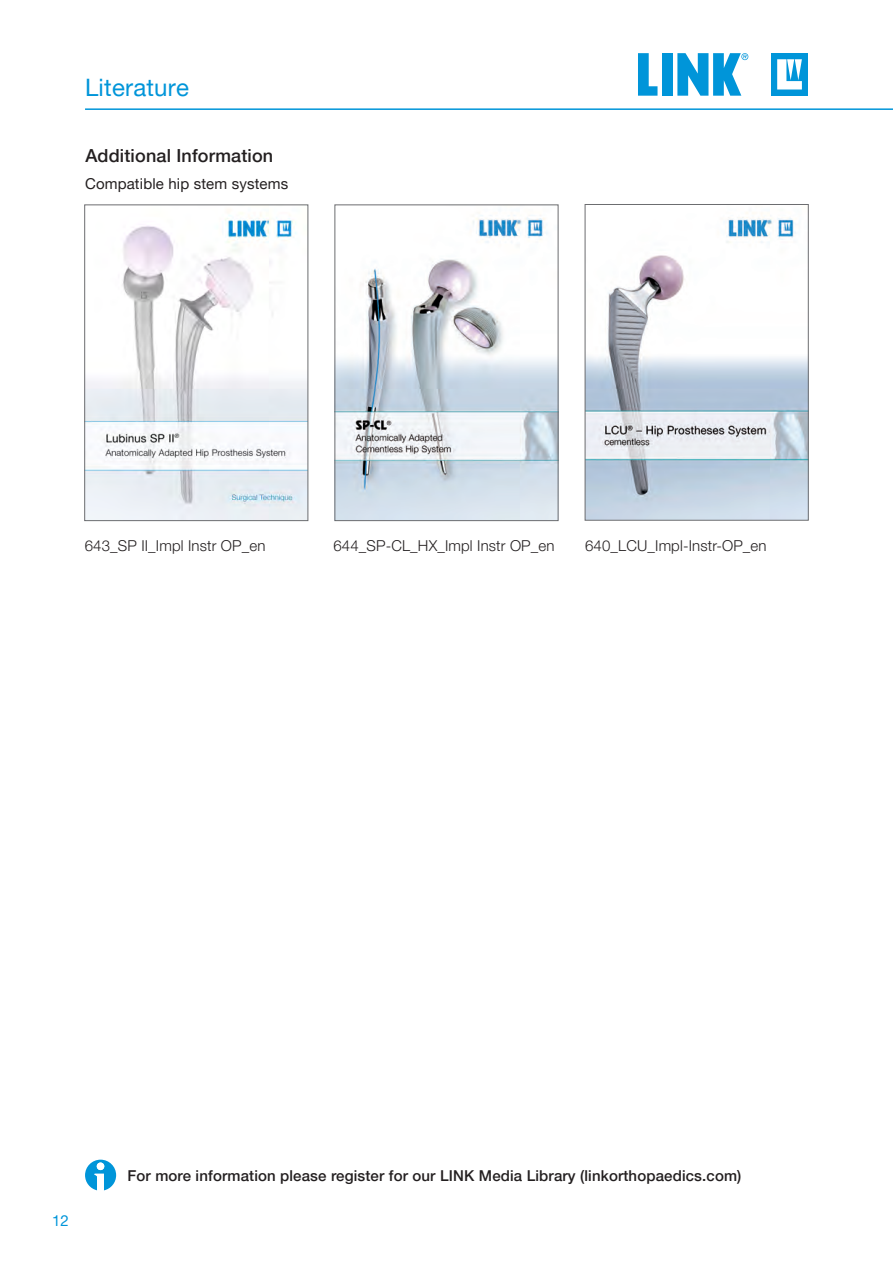
<style>
.page{position:relative;width:893px;height:1263px;background:#fff}
.page>*{position:absolute;margin:0;border:0;box-sizing:border-box;transform-origin:0 0}
.t1{font:24px "Helvetica Neue LT Pro";letter-spacing:.01em;color:#0095d9}
.text_headline{font:500 18px "Helvetica Neue LT Pro";letter-spacing:.01em;color:#231f20}
.continuous_text{font:500 15px "Helvetica Neue LT Pro";letter-spacing:.01em;color:#231f20}
.continuous_text-2{font:300 15px "Helvetica Neue LT Pro";letter-spacing:.01em;color:#231f20}
.continuous_text-3{font:15px "Helvetica Neue LT Pro";letter-spacing:.01em;color:#231f20}
.t2{font:15px "Helvetica Neue LT Pro";color:#0095d9}
</style>
<div class="page">
<div style="left:771px;top:53px;width:37px;height:43px;background:#0095d9"></div>
<svg style="left:777px;top:59px;width:25px;height:31px"></svg>
<svg style="left:638px;top:53px;width:19px;height:43px"></svg>
<div style="left:662px;top:53px;width:11px;height:43px;background:#0095d9"></div>
<svg style="left:677px;top:53px;width:71px;height:43px"></svg>
<hr style="left:85px;top:108px;width:808px;height:2px;background:#0095d9">
<img style="left:86px;top:210px;width:220px;height:309px">
<div style="left:84px;top:204px;width:224px;height:317px;border:1px solid #6c6d70"></div>
<img style="left:336px;top:215px;width:220px;height:304px">
<div style="left:334px;top:204px;width:224px;height:317px;border:1px solid #6c6d70"></div>
<img style="left:587px;top:212px;width:220px;height:307px">
<div style="left:585px;top:204px;width:224px;height:317px;border:1px solid #6c6d70"></div>
<svg style="left:85px;top:1160px;width:31px;height:31px"></svg>
<h1 class="t1" style="left:85px;top:72px;width:105px">Literature</h1>
<p class="text_headline" style="left:85px;top:144px;width:189px">Additional Information</p>
<p class="continuous_text-3" style="left:85px;top:175px;width:205px">Compatible hip stem systems</p>
<p class="continuous_text-2" style="left:85px;top:536px;width:182px">643_SP II_Impl Instr OP_en</p>
<p class="continuous_text-2" style="left:333px;top:536px;width:223px">644_SP-CL_HX_Impl Instr OP_en</p>
<p class="continuous_text-2" style="left:585px;top:536px;width:183px">640_LCU_Impl-Instr-OP_en</p>
<p class="t2" style="left:52px;top:1211px;width:18px">12</p>
<p class="continuous_text" style="left:128px;top:1166px;width:615px">For more information please register for our LINK Media Library (linkorthopaedics.com)</p>
</div>
